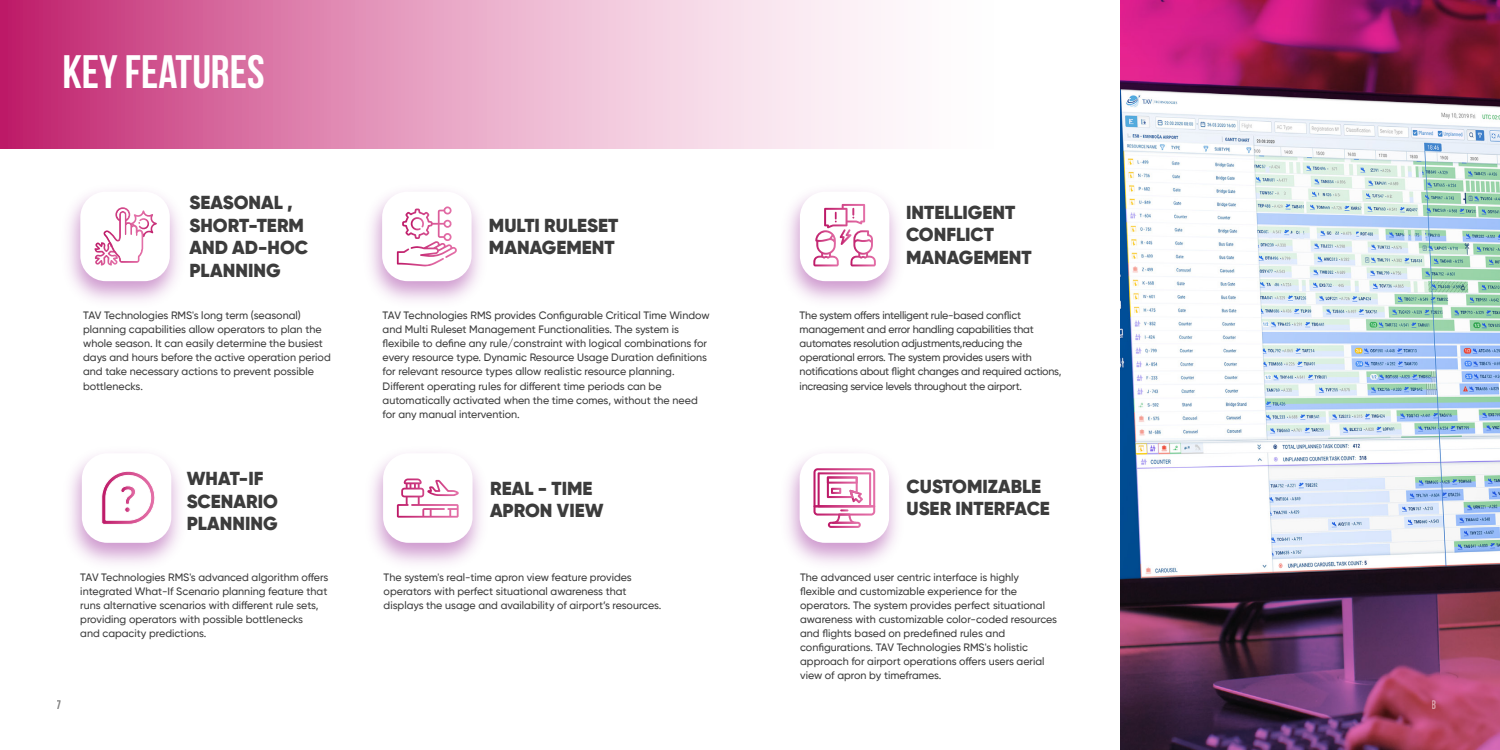
<style>
.page{position:relative;width:1500px;height:750px;background:#fff}
.page>*{position:absolute;margin:0;border:0;box-sizing:border-box;transform-origin:0 0}
.t1{font:700 46.88px "Bebas Neue";color:#fff}
.t2{font:900 18.75px/22.5px "Gilroy";color:#3c3c3c}
.t3{font:700 12.5px "Bebas Neue";color:#000}
.t4{font:700 12.5px "Bebas Neue";color:#fff}
.t5{font:500 10.69px/14.1px "Gilroy";color:#3c3c3c}
.t6{font:500 10.69px/14.1px "Gilroy";letter-spacing:-.02em;color:#3c3c3c}
</style>
<div class="page">
<img style="left:787px;top:455px;width:110px;height:109px">
<div style="left:800px;top:453px;width:89px;height:90px;background:#fff;border-radius:25px"></div>
<svg style="left:0;top:0;width:881px;height:148px"></svg>
<img style="left:788px;top:193px;width:110px;height:108px">
<div style="left:800px;top:192px;width:89px;height:89px;background:#fff;border-radius:25px"></div>
<img style="left:70px;top:456px;width:110px;height:108px">
<div style="left:82px;top:453px;width:89px;height:90px;background:#fff;border-radius:25px"></div>
<svg style="left:813px;top:468px;width:62px;height:60px"></svg>
<img style="left:1121px;top:0;width:379px;height:750px">
<svg style="left:94px;top:207px;width:63px;height:59px"></svg>
<svg style="left:397px;top:478px;width:62px;height:40px"></svg>
<svg style="left:101px;top:471px;width:54px;height:54px"></svg>
<div style="left:124px;top:506px;width:7px;height:7px;border:1px solid #fff;border-radius:50%"></div>
<svg style="left:397px;top:206px;width:60px;height:61px"></svg>
<svg style="left:813px;top:204px;width:63px;height:62px"></svg>
<h1 class="t1" style="left:62px;top:46px;width:204px">KEY FEATURES</h1>
<h2 class="t2" style="left:190px;top:191px;width:120px">SEASONAL ,<br>SHORT-TERM<br>AND AD-HOC<br>PLANNING</h2>
<p class="t5" style="left:83px;top:308px;width:249px">TAV Technologies RMS's long term (seasonal) planning capabilities allow operators to plan the whole season. It can easily determine the busiest days and hours before the active operation period and take necessary actions to prevent possible bottlenecks.</p>
<h2 class="t2" style="left:187px;top:468px;width:93px">WHAT-IF<br>SCENARIO<br>PLANNING</h2>
<p class="t5" style="left:80px;top:570px;width:250px">TAV Technologies RMS's advanced algorithm offers integrated What-If Scenario planning feature that runs alternative scenarios with different rule sets, providing operators with possible bottlenecks<br>and capacity predictions.</p>
<p class="t3" style="left:57px;top:698px;width:6px">7</p>
<h2 class="t2" style="left:489px;top:214px;width:131px">MULTI RULESET<br>MANAGEMENT</h2>
<p class="t5" style="left:383px;top:308px;width:328px">TAV Technologies RMS provides Configurable Critical Time Window and Multi Ruleset Management Functionalities. The system is flexibile to define any rule/constraint with logical combinations for every resource type. Dynamic Resource Usage Duration definitions for relevant resource types allow realistic resource planning.<br>Different operating rules for different time periods can be automatically activated when the time comes, without the need for any manual intervention.</p>
<h2 class="t2" style="left:490px;top:477px;width:115px">REAL - TIME<br>APRON VIEW</h2>
<p class="t5" style="left:384px;top:570px;width:279px">The system's real-time apron view feature provides operators with perfect situational awareness that displays the usage and availability of airport’s resources.</p>
<h2 class="t2" style="left:906px;top:201px;width:127px">INTELLIGENT<br>CONFLICT<br>MANAGEMENT</h2>
<p class="t6" style="left:800px;top:308px;width:263px">The system offers intelligent rule-based conflict management and error handling capabilities that automates resolution adjustments,reducing the operational errors. The system provides users with notifications about flight changes and required actions, increasing service levels throughout the airport.</p>
<h2 class="t2" style="left:907px;top:475px;width:145px">CUSTOMIZABLE<br>USER INTERFACE</h2>
<p class="t5" style="left:800px;top:570px;width:259px">The advanced user centric interface is highly<br>flexible and customizable experience for the operators. The system provides perfect situational awareness with customizable color-coded resources and flights based on predefined rules and configurations. TAV Technologies RMS's holistic approach for airport operations offers users aerial view of apron by timeframes.</p>
<p class="t4" style="left:1432px;top:698px;width:6px">8</p>
</div>
